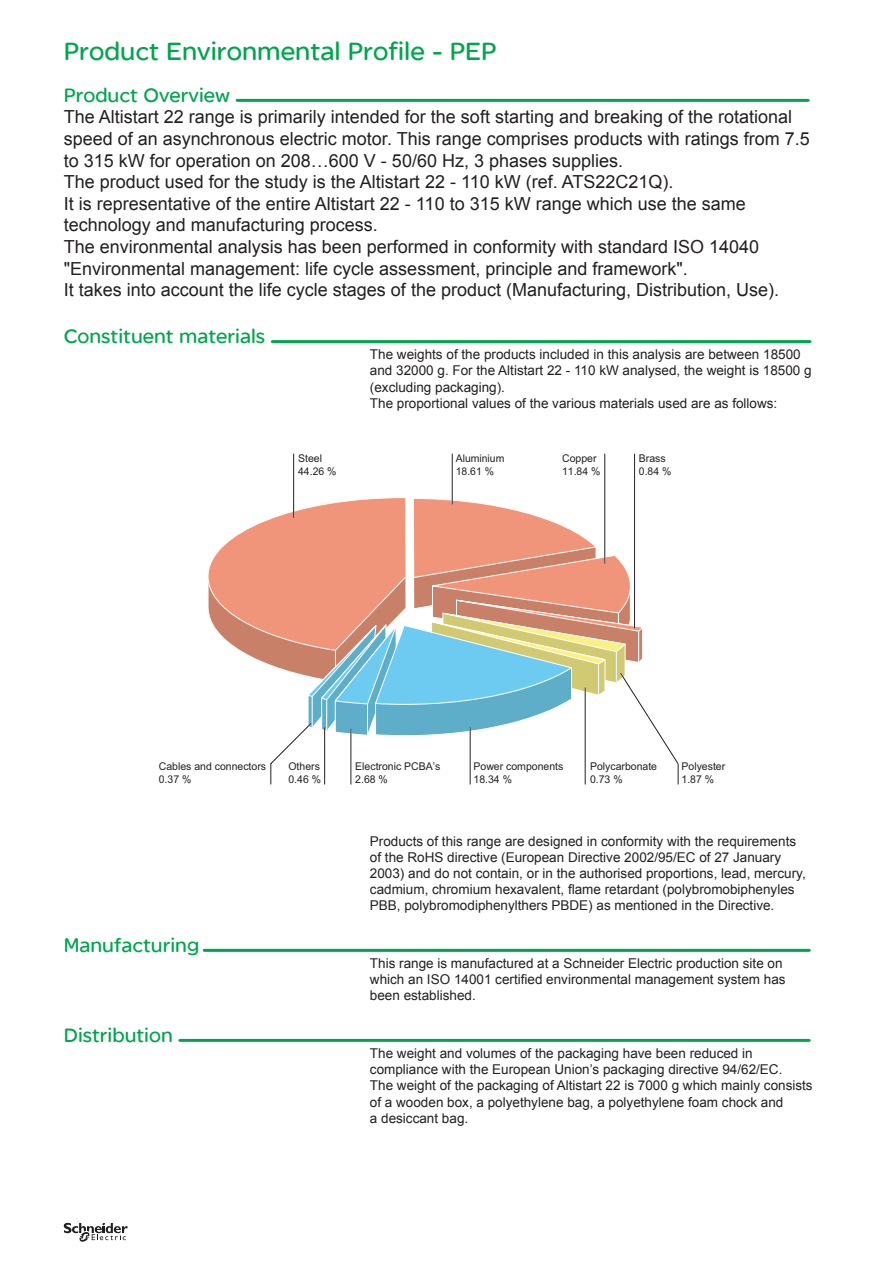
<style>
.page{position:relative;width:893px;height:1263px;background:#fff}
.page>*{position:absolute;margin:0;border:0;box-sizing:border-box;transform-origin:0 0}
.t1{font:27px "SE Optimist Semi";color:#00a54f}
.t2{font:21px "SE Optimist Semi";color:#00a54f}
.t3{font:18px/21.6px "Arial";color:#231f20}
.t4{font:13.5px/16.2px "Arial";color:#231f20}
.t5{font:10.65px/12.9px "Arial";color:#231f20}
</style>
<div class="page">
<svg style="left:236px;top:99px;width:574px;height:3px;background:#0ca957"></svg>
<svg style="left:271px;top:340px;width:540px;height:3px;background:#08a854"></svg>
<hr style="left:452px;top:454px;width:1px;height:50px;background:#231f20">
<hr style="left:634px;top:454px;width:1px;height:174px;background:#231f20">
<hr style="left:604px;top:454px;width:1px;height:109px;background:#231f20">
<hr style="left:293px;top:454px;width:1px;height:64px;background:#231f20">
<svg style="left:208px;top:497px;width:471px;height:288px"></svg>
<svg style="left:203px;top:949px;width:608px;height:3px;background:#0aa856"></svg>
<svg style="left:178px;top:1039px;width:633px;height:3px;background:#0aa856"></svg>
<svg style="left:64px;top:1223px;width:64px;height:19px"></svg>
<h1 class="t1" style="left:64px;top:36px;width:434px">Product Environmental Profile - PEP</h1>
<h2 class="t2" style="left:64px;top:83px;width:168px">Product Overview</h2>
<p class="t3" style="left:64px;top:107px;width:748px">The Altistart 22 range is primarily intended for the soft starting and breaking of the rotational speed of an asynchronous electric motor. This range comprises products with ratings from 7.5 to 315 kW for operation on 208…600 V - 50/60 Hz, 3 phases supplies.<br>The product used for the study is the Altistart 22 - 110 kW (ref. ATS22C21Q).<br>It is representative of the entire Altistart 22 - 110 to 315 kW range which use the same technology and manufacturing process.<br>The environmental analysis has been performed in conformity with standard ISO 14040 "Environmental management: life cycle assessment, principle and framework".<br>It takes into account the life cycle stages of the product (Manufacturing, Distribution, Use).</p>
<h2 class="t2" style="left:64px;top:324px;width:203px">Constituent materials</h2>
<p class="t4" style="left:370px;top:347px;width:443px">The weights of the products included in this analysis are between 18500 and 32000 g. For the Altistart 22 - 110 kW analysed, the weight is 18500 g (excluding packaging).<br>The proportional values of the various materials used are as follows:</p>
<p class="t5" style="left:298px;top:452px;width:40px">Steel<br>44.26 %</p>
<p class="t5" style="left:456px;top:452px;width:50px">Aluminium<br>18.61 %</p>
<p class="t5" style="left:562px;top:452px;width:40px">Copper<br>11.84 %</p>
<p class="t5" style="left:639px;top:452px;width:34px">Brass<br>0.84 %</p>
<p class="t5" style="left:159px;top:760px;width:109px">Cables and connectors<br>0.37 %</p>
<p class="t5" style="left:288px;top:760px;width:34px">Others<br>0.46 %</p>
<p class="t5" style="left:355px;top:760px;width:87px">Electronic PCBA’s<br>2.68 %</p>
<p class="t5" style="left:590px;top:760px;width:69px">Polycarbonate<br>0.73 %</p>
<p class="t5" style="left:681px;top:760px;width:45px">Polyester<br>1.87 %</p>
<p class="t5" style="left:473px;top:760px;width:91px">Power components<br>18.34 %</p>
<h2 class="t2" style="left:64px;top:933px;width:137px">Manufacturing</h2>
<h2 class="t2" style="left:64px;top:1023px;width:111px">Distribution</h2>
<p class="t4" style="left:370px;top:833px;width:437px">Products of this range are designed in conformity with the requirements of the RoHS directive (European Directive 2002/95/EC of 27 January 2003) and do not contain, or in the authorised proportions, lead, mercury, cadmium, chromium hexavalent, flame retardant (polybromobiphenyles PBB, polybromodiphenylthers PBDE) as mentioned in the Directive.</p>
<p class="t4" style="left:370px;top:955px;width:417px">This range is manufactured at a Schneider Electric production site on which an ISO 14001 certified environmental management system has been established.</p>
<p class="t4" style="left:370px;top:1045px;width:444px">The weight and volumes of the packaging have been reduced in compliance with the European Union’s packaging directive 94/62/EC.<br>The weight of the packaging of Altistart 22 is 7000 g which mainly consists of a wooden box, a polyethylene bag, a polyethylene foam chock and<br>a desiccant bag.</p>
</div>
